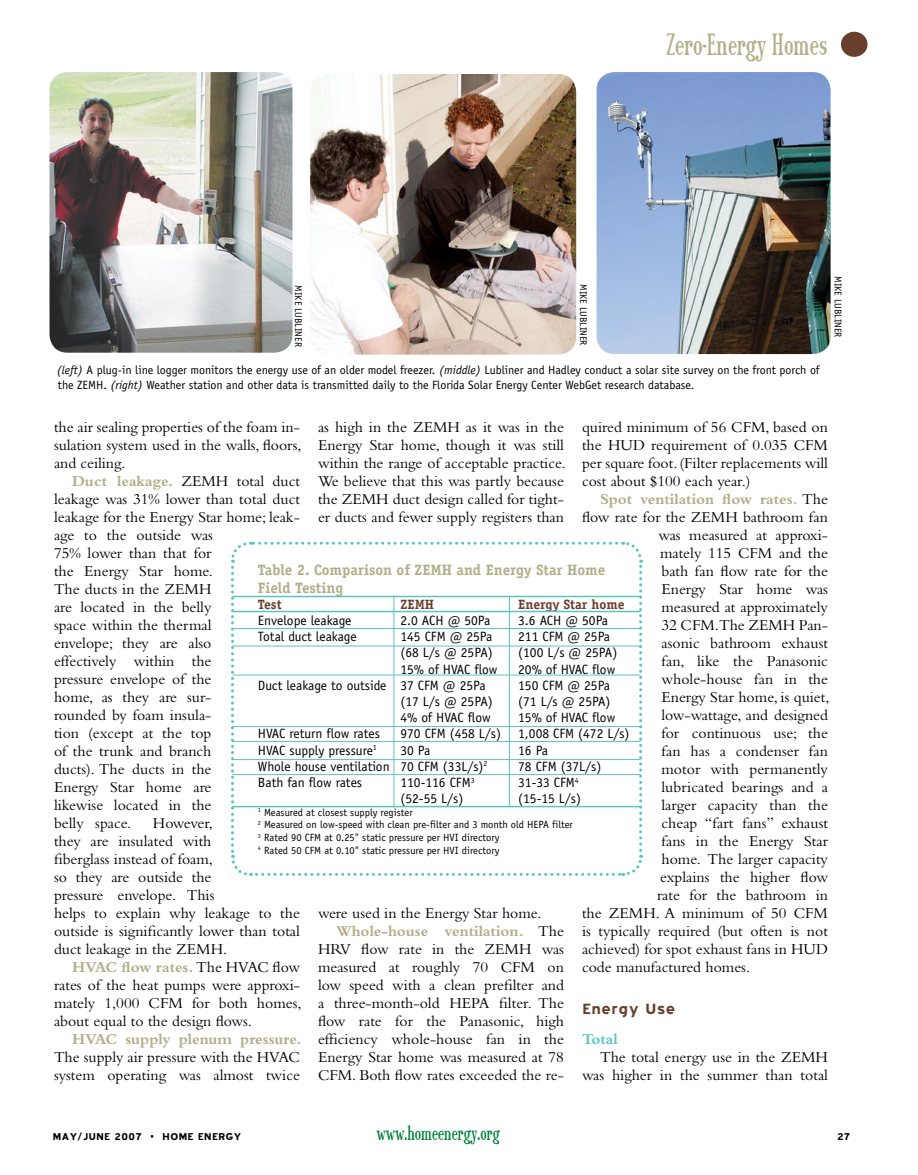
<style>
.page{position:relative;width:918px;height:1175px;background:#fff}
.page>*{position:absolute;margin:0;border:0;box-sizing:border-box;transform-origin:0 0}
.t1{font:31.5px "Sexsmith";color:#b2ae88}
.t2{font:21px "Sexsmith";color:#007e3d}
.t3{font:700 18px "Blue Highway";color:#683f2d}
.t4{font:15.75px/18px "Bembo";color:#000;text-align:justify}
.t5{font:700 15.75px "Bembo";color:#b2ae88}
.t6{font:700 15.75px "Bembo";color:#5ac4c2}
.t7{font:700 15px/18px "Officina Serif";color:#b2ae88}
.t8{font:13.5px "Officina Sans";color:#000}
.t9{font:700 13.5px "Officina Serif";color:#683f2d}
.t10{font:12px/14.4px "Officina Sans";color:#000}
.t11{font:700 12px "Blue Highway";color:#000}
.t12{font:10.5px/12.6px "Officina Sans";color:#000}
.t13{font:9.75px "Officina Sans";color:#000}
.s1{font-style:italic}
.s2{font-weight:700;color:#b2ae88}
.s3{color:#92c5ea}
.s4{font-weight:400;color:#000}
.s5{font-family:"Helvetica CY Bold";font-weight:400}
</style>
<div class="page">
<div style="left:841px;top:32px;width:27px;height:25px;background:#683f2d;border-radius:50%"></div>
<svg style="left:231px;top:541px;width:412px;height:335px"></svg>
<img style="left:310px;top:74px;width:266px;height:280px;border-radius:18px">
<img style="left:50px;top:72px;width:242px;height:281px;border-radius:18px">
<img style="left:597px;top:72px;width:234px;height:282px;border-radius:18px">
<h1 class="t1" style="left:666px;top:30px;width:163px">Zero-Energy Homes</h1>
<p class="t13" style="left:304px;top:285px;width:62px;rotate:90deg">Mike Lubliner</p>
<p class="t13" style="left:589px;top:284px;width:62px;rotate:90deg">Mike Lubliner</p>
<p class="t13" style="left:844px;top:276px;width:62px;rotate:90deg">Mike Lubliner</p>
<p class="t10" style="left:57px;top:363px;width:764px"><span class="s1">(left)</span> A plug-in line logger monitors the energy use of an older model freezer. <span class="s1">(middle)</span> Lubliner and Hadley conduct a solar site survey on the front porch of the ZEMH. <span class="s1">(right)</span> Weather station and other data is transmitted daily to the Florida Solar Energy Center WebGet research database.</p>
<p class="t4" style="left:54px;top:418px;width:249px">the air sealing properties of the foam in&shy;sulation system used in the walls, floors, and ceiling.</p>
<p class="t4" style="left:54px;top:472px;width:248px;text-align:left;text-indent:18px"><span class="s2">Duct leakage.</span> ZEMH total duct leakage was 31% lower than total duct leakage for the Energy Star home; leak&shy;age to the outside was<br>75% lower than that for<br>the Energy Star home.<br>The ducts in the ZEMH<br>are located in the belly<br>space within the thermal<br>envelope; they are also<br>effectively within the<br>pressure envelope of the<br>home, as they are sur-<br>rounded by foam insula-<br>tion (except at the top<br>of the trunk and branch<br>ducts). The ducts in the<br>Energy Star home are<br>likewise located in the<br>belly space.</p>
<p class="t4" style="left:318px;top:418px;width:249px">as high in the ZEMH as it was in the Energy Star home, though it was still within the range of acceptable practice.<br>We believe that this was partly because the ZEMH duct design called for tight&shy;er ducts and fewer supply registers than</p>
<p class="t4" style="left:582px;top:418px;width:248px">quired minimum of 56 CFM, based on the HUD requirement of 0.035 CFM per square foot. (Filter replacements will cost about $100 each year.)</p>
<p class="t5" style="left:600px;top:490px;width:229px">Spot ventilation flow rates<span class="s3">.</span> <span class="s4">The</span></p>
<p class="t4" style="left:582px;top:508px;width:248px">flow rate for the ZEMH bathroom fan</p>
<p class="t4" style="left:659px;top:526px;width:171px">was measured at approxi-</p>
<p class="t4" style="left:660px;top:544px;width:169px">mately 115 CFM and the</p>
<p class="t4" style="left:662px;top:562px;width:168px">bath fan flow rate for the</p>
<p class="t4" style="left:662px;top:580px;width:168px">Energy Star home was</p>
<p class="t4" style="left:662px;top:598px;width:168px">measured at approximately</p>
<p class="t4" style="left:662px;top:616px;width:168px">32 CFM.The ZEMH Pan-</p>
<p class="t4" style="left:662px;top:634px;width:168px">asonic bathroom exhaust</p>
<p class="t4" style="left:662px;top:652px;width:168px">fan, like the Panasonic</p>
<p class="t4" style="left:662px;top:670px;width:168px">whole-house fan in the</p>
<p class="t4" style="left:662px;top:688px;width:170px">Energy Star home, is quiet,</p>
<p class="t4" style="left:662px;top:706px;width:168px">low-wattage, and designed</p>
<p class="t4" style="left:662px;top:724px;width:168px">for continuous use; the</p>
<p class="t4" style="left:662px;top:742px;width:168px">fan has a condenser fan</p>
<p class="t4" style="left:662px;top:760px;width:168px">motor with permanently</p>
<p class="t4" style="left:662px;top:778px;width:168px">lubricated bearings and a</p>
<p class="t4" style="left:662px;top:796px;width:168px">larger capacity than the</p>
<p class="t4" style="left:662px;top:814px;width:168px">cheap “fart fans” exhaust</p>
<p class="t4" style="left:662px;top:832px;width:168px">fans in the Energy Star</p>
<p class="t4" style="left:662px;top:850px;width:168px">home. The larger capacity</p>
<p class="t4" style="left:660px;top:868px;width:170px">explains the higher flow</p>
<p class="t4" style="left:657px;top:886px;width:173px">rate for the bathroom in</p>
<p class="t4" style="left:582px;top:904px;width:248px">the ZEMH. A minimum of 50 CFM</p>
<p class="t4" style="left:582px;top:922px;width:247px">is typically required (but often is not</p>
<p class="t4" style="left:582px;top:940px;width:247px">achieved) for spot exhaust fans in HUD</p>
<p class="t4" style="left:582px;top:958px;width:170px">code manufactured homes.</p>
<p class="t3" style="left:582px;top:1000px;width:95px">ENERGY USE</p>
<p class="t6" style="left:582px;top:1030px;width:37px">Total</p>
<p class="t4" style="left:582px;top:1048px;width:247px;text-align:right">The total energy use in the ZEMH was higher in the summer than total</p>
<p class="t7" style="left:258px;top:560px;width:349px">Table 2. Comparison of ZEMH and Energy Star Home<br>Field Testing</p>
<p class="t9" style="left:258px;top:595px;width:25px">Test</p>
<p class="t9" style="left:400px;top:595px;width:35px">ZEMH</p>
<p class="t9" style="left:518px;top:595px;width:108px">Energy Star home</p>
<p class="t8" style="left:258px;top:612px;width:95px">Envelope leakage</p>
<p class="t8" style="left:400px;top:612px;width:92px">2.0 ACH @ 50Pa</p>
<p class="t8" style="left:518px;top:612px;width:92px">3.6 ACH @ 50Pa</p>
<p class="t8" style="left:258px;top:628px;width:100px">Total duct leakage</p>
<p class="t8" style="left:400px;top:628px;width:94px">145 CFM @ 25Pa</p>
<p class="t8" style="left:518px;top:628px;width:94px">211 CFM @ 25Pa</p>
<p class="t8" style="left:400px;top:645px;width:94px">(68 L/s @ 25PA)</p>
<p class="t8" style="left:518px;top:645px;width:101px">(100 L/s @ 25PA)</p>
<p class="t8" style="left:400px;top:661px;width:99px">15% of HVAC flow</p>
<p class="t8" style="left:518px;top:661px;width:99px">20% of HVAC flow</p>
<p class="t8" style="left:258px;top:677px;width:229px">Duct leakage to outside 37 CFM @ 25Pa</p>
<p class="t8" style="left:518px;top:677px;width:94px">150 CFM @ 25Pa</p>
<p class="t8" style="left:400px;top:693px;width:94px">(17 L/s @ 25PA)</p>
<p class="t8" style="left:518px;top:693px;width:94px">(71 L/s @ 25PA)</p>
<p class="t8" style="left:400px;top:709px;width:92px">4% of HVAC flow</p>
<p class="t8" style="left:518px;top:709px;width:99px">15% of HVAC flow</p>
<p class="t8" style="left:258px;top:726px;width:124px">HVAC return flow rates</p>
<p class="t8" style="left:400px;top:726px;width:102px">970 CFM (458 L/s)</p>
<p class="t8" style="left:518px;top:726px;width:113px">1,008 CFM (472 L/s)</p>
<p class="t8" style="left:258px;top:742px;width:120px">HVAC supply pressure<sup>1</sup></p>
<p class="t8" style="left:400px;top:742px;width:32px">30 Pa</p>
<p class="t8" style="left:518px;top:742px;width:32px">16 Pa</p>
<p class="t8" style="left:258px;top:758px;width:231px">Whole house ventilation 70 CFM (33L/s)<sup>2</sup></p>
<p class="t8" style="left:518px;top:758px;width:85px">78 CFM (37L/s)</p>
<p class="t8" style="left:258px;top:774px;width:106px">Bath fan flow rates</p>
<p class="t8" style="left:400px;top:774px;width:76px">110-116 CFM<sup>3</sup></p>
<p class="t8" style="left:518px;top:774px;width:62px">31-33 CFM<sup>4</sup></p>
<p class="t8" style="left:400px;top:790px;width:64px">(52-55 L/s)</p>
<p class="t8" style="left:518px;top:790px;width:64px">(15-15 L/s)</p>
<p class="t12" style="left:258px;top:806px;width:317px"><sup>1</sup> Measured at closest supply register<br><sup>2</sup> Measured on low-speed with clean pre-filter and 3 month old HEPA filter <sup>3</sup> Rated 90 CFM at 0.25" static pressure per HVI directory<br><sup>4</sup> Rated 50 CFM at 0.10" static pressure per HVI directory</p>
<p class="t4" style="left:54px;top:814px;width:247px;text-align:left;text-indent:99px">However,<br>they are insulated with<br>fiberglass instead of foam,<br>so they are outside the<br>pressure envelope. This<br>helps to explain why leakage to the outside is significantly lower than total duct leakage in the ZEMH.</p>
<p class="t4" style="left:54px;top:958px;width:249px;text-indent:18px"><span class="s2">HVAC flow rates.</span> The HVAC flow rates of the heat pumps were approxi&shy;mately 1,000 CFM for both homes, about equal to the design flows.</p>
<p class="t5" style="left:72px;top:1030px;width:231px">HVAC supply plenum pressure.</p>
<p class="t4" style="left:54px;top:1048px;width:248px">The supply air pressure with the HVAC system operating was almost twice</p>
<p class="t4" style="left:318px;top:904px;width:225px">were used in the Energy Star home.</p>
<p class="t5" style="left:336px;top:922px;width:229px">Whole-house ventilation. <span class="s4">The</span></p>
<p class="t4" style="left:318px;top:940px;width:247px">HRV flow rate in the ZEMH was</p>
<p class="t4" style="left:318px;top:958px;width:248px">measured at roughly 70 CFM on</p>
<p class="t4" style="left:318px;top:976px;width:248px">low speed with a clean prefilter and</p>
<p class="t4" style="left:318px;top:994px;width:247px">a three-month-old HEPA filter. The</p>
<p class="t4" style="left:318px;top:1012px;width:248px">flow rate for the Panasonic, high</p>
<p class="t4" style="left:318px;top:1030px;width:247px">efficiency whole-house fan in the</p>
<p class="t4" style="left:318px;top:1048px;width:248px">Energy Star home was measured at 78</p>
<p class="t4" style="left:318px;top:1066px;width:248px">CFM. Both flow rates exceeded the re-</p>
<p class="t11" style="left:53px;top:1130px;width:191px">MAY/JUNE 2007 <span class="s5">•</span> HOME ENERGY</p>
<h2 class="t2" style="left:377px;top:1123px;width:125px">www.homeenergy.org</h2>
<p class="t11" style="left:837px;top:1130px;width:15px">27</p>
</div>
